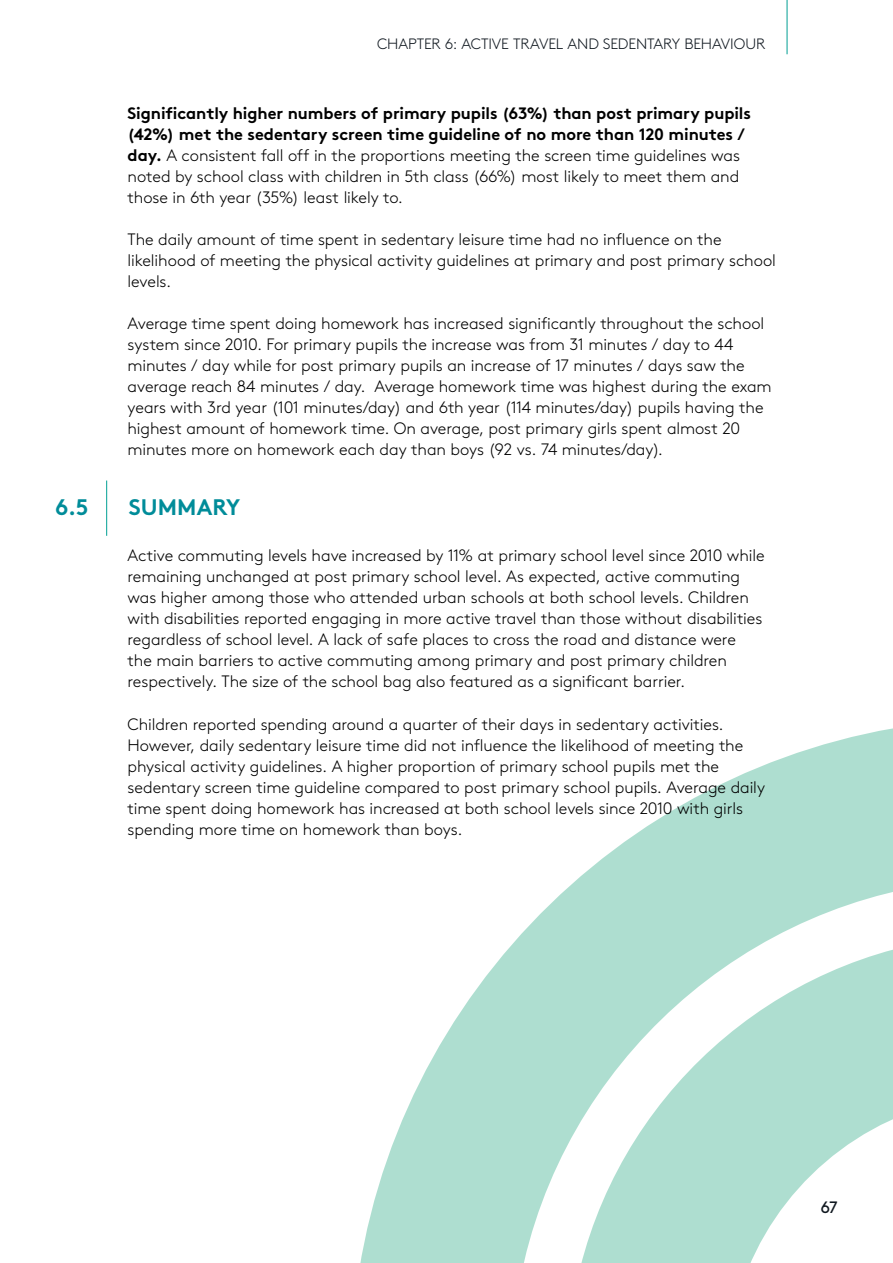
<style>
.page{position:relative;width:893px;height:1263px;background:#fff}
.page>*{position:absolute;margin:0;border:0;box-sizing:border-box;transform-origin:0 0}
.t1{font:700 22.5px "Brown Std";letter-spacing:.005em;color:#008c99}
.t2{font:300 16.5px/21px "Brown Std";letter-spacing:-.005em;color:#000}
.t3{font:16.5px "Brown Std";color:#101820}
.t4{font:300 15px "Brown Std";letter-spacing:-.01em;color:#101820}
.s1{font-weight:700}
</style>
<div class="page">
<hr style="left:787px;top:0;width:1px;height:54px;background:#009f93">
<svg style="left:360px;top:728px;width:533px;height:535px;fill:#aeded0"></svg>
<svg style="left:573px;top:939px;width:320px;height:324px;fill:#aeded0"></svg>
<hr style="left:106px;top:480px;width:1px;height:56px;background:#009f93">
<p class="t4" style="left:377px;top:35px;width:390px">CHAPTER 6: ACTIVE TRAVEL AND SEDENTARY BEHAVIOUR</p>
<p class="t2" style="left:128px;top:103px;width:625px"><span class="s1">Significantly higher numbers of primary pupils (63%) than post primary pupils (42%) met the sedentary screen time guideline of no more than 120 minutes / day.</span> A consistent fall off in the proportions meeting the screen time guidelines was noted by school class with children in 5th class (66%) most likely to meet them and those in 6th year (35%) least likely to.</p>
<p class="t2" style="left:128px;top:229px;width:650px">The daily amount of time spent in sedentary leisure time had no influence on the likelihood of meeting the physical activity guidelines at primary and post primary school levels.</p>
<p class="t2" style="left:128px;top:313px;width:646px">Average time spent doing homework has increased significantly throughout the school system since 2010. For primary pupils the increase was from 31 minutes / day to 44 minutes / day while for post primary pupils an increase of 17 minutes / days saw the average reach 84 minutes / day. Average homework time was highest during the exam years with 3rd year (101 minutes/day) and 6th year (114 minutes/day) pupils having the highest amount of homework time. On average, post primary girls spent almost 20 minutes more on homework each day than boys (92 vs. 74 minutes/day).</p>
<h1 class="t1" style="left:55px;top:493px;width:35px">6.5</h1>
<h1 class="t1" style="left:129px;top:493px;width:113px">SUMMARY</h1>
<p class="t2" style="left:128px;top:545px;width:639px">Active commuting levels have increased by 11% at primary school level since 2010 while remaining unchanged at post primary school level. As expected, active commuting was higher among those who attended urban schools at both school levels. Children with disabilities reported engaging in more active travel than those without disabilities regardless of school level. A lack of safe places to cross the road and distance were<br>the main barriers to active commuting among primary and post primary children respectively. The size of the school bag also featured as a significant barrier.</p>
<p class="t2" style="left:128px;top:714px;width:639px">Children reported spending around a quarter of their days in sedentary activities.<br>However, daily sedentary leisure time did not influence the likelihood of meeting the physical activity guidelines. A higher proportion of primary school pupils met the sedentary screen time guideline compared to post primary school pupils. Average daily time spent doing homework has increased at both school levels since 2010 with girls spending more time on homework than boys.</p>
<p class="t3" style="left:820px;top:1197px;width:19px">67</p>
</div>
